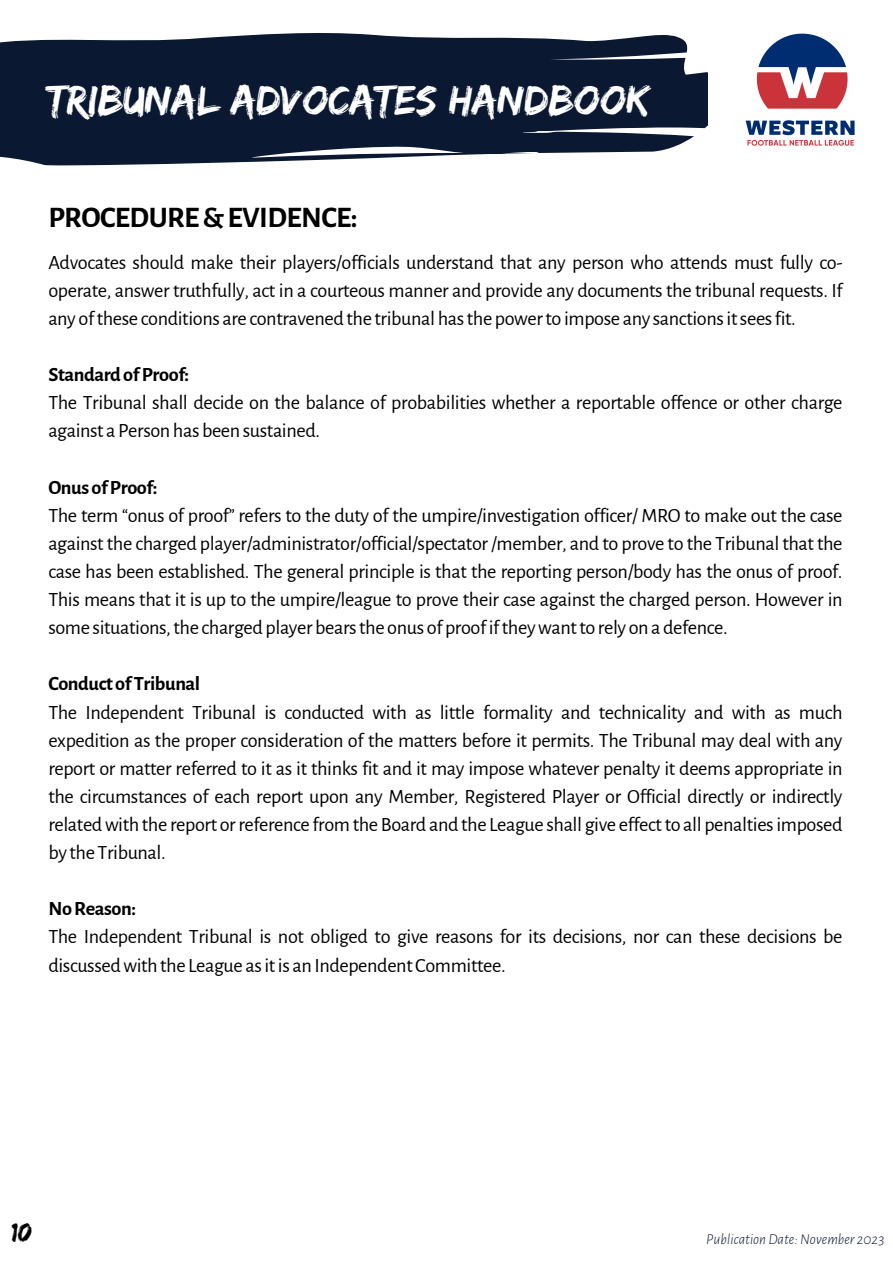
<style>
.page{position:relative;width:893px;height:1264px;background:#fff}
.page>*{position:absolute;margin:0;border:0;box-sizing:border-box;transform-origin:0 0}
.t1{font:43.05px "Edo";color:#fff}
.t2{font:700 30px "Alegreya Sans";letter-spacing:-.02em;color:#000}
.t3{font:27.75px "Edo";color:#000}
.t4{font:20.25px/28px "Alegreya Sans";letter-spacing:-.02em;color:#000;text-align:justify}
.t5{font:700 20.25px "Alegreya Sans";letter-spacing:-.02em;color:#000}
.t6{font:italic 300 15px "Alegreya Sans";color:#0a1832}
</style>
<div class="page">
<svg style="left:0;top:33px;width:708px;height:133px;fill:#0a1832"></svg>
<img style="left:745px;top:33px;width:110px;height:113px">
<p class="t1" style="left:47px;top:75px;width:603px">TRIBUNAL ADVOCATES HANDBOOK</p>
<p class="t2" style="left:48px;top:202px;width:311px">PROCEDURE&amp;EVIDENCE:</p>
<p class="t4" style="left:48px;top:248px;width:795px">Advocates should make their players/officials understand that any person who attends must fully co&shy;operate, answer truthfully, act in a courteous manner and provide any documents the tribunal requests. If any ofthese conditions are contravenedthe tribunalhasthepowerto impose any sanctionsitseesfit.</p>
<p class="t5" style="left:48px;top:365px;width:142px">StandardofProof:</p>
<p class="t4" style="left:48px;top:389px;width:795px">The Tribunal shall decide on the balance of probabilities whether a reportable offence or other charge against aPersonhasbeensustained.</p>
<p class="t5" style="left:48px;top:477px;width:111px">OnusofProof:</p>
<p class="t4" style="left:48px;top:501px;width:795px">The term “onus of proof” refers to the duty of the umpire/investigation officer/ MRO to make out the case against the charged player/administrator/official/spectator /member, and to prove to the Tribunal that the case has been established. The general principle is that the reporting person/body has the onus of proof.<br>This means that it is up to the umpire/league to prove their case against the charged person. However in some situations,the chargedplayerbearsthe onus ofproofiftheywantto rely onadefence.</p>
<p class="t5" style="left:48px;top:674px;width:153px">ConductofTribunal</p>
<p class="t4" style="left:48px;top:698px;width:795px">The Independent Tribunal is conducted with as little formality and technicality and with as much expedition as the proper consideration of the matters before it permits. The Tribunal may deal with any report or matter referred to it as it thinks fit and it may impose whatever penalty it deems appropriate in the circumstances of each report upon any Member, Registered Player or Official directly or indirectly relatedwiththe report orreference fromtheBoardandthe League shall give effectto all penaltiesimposed by the Tribunal.</p>
<p class="t5" style="left:48px;top:899px;width:89px">NoReason:</p>
<p class="t4" style="left:48px;top:923px;width:795px">The Independent Tribunal is not obliged to give reasons for its decisions, nor can these decisions be discussedwiththe League asitis anIndependentCommittee.</p>
<p class="t3" style="left:11px;top:1215px;width:22px">10</p>
<p class="t6" style="left:706px;top:1232px;width:179px">Publication Date:November 2023</p>
</div>
